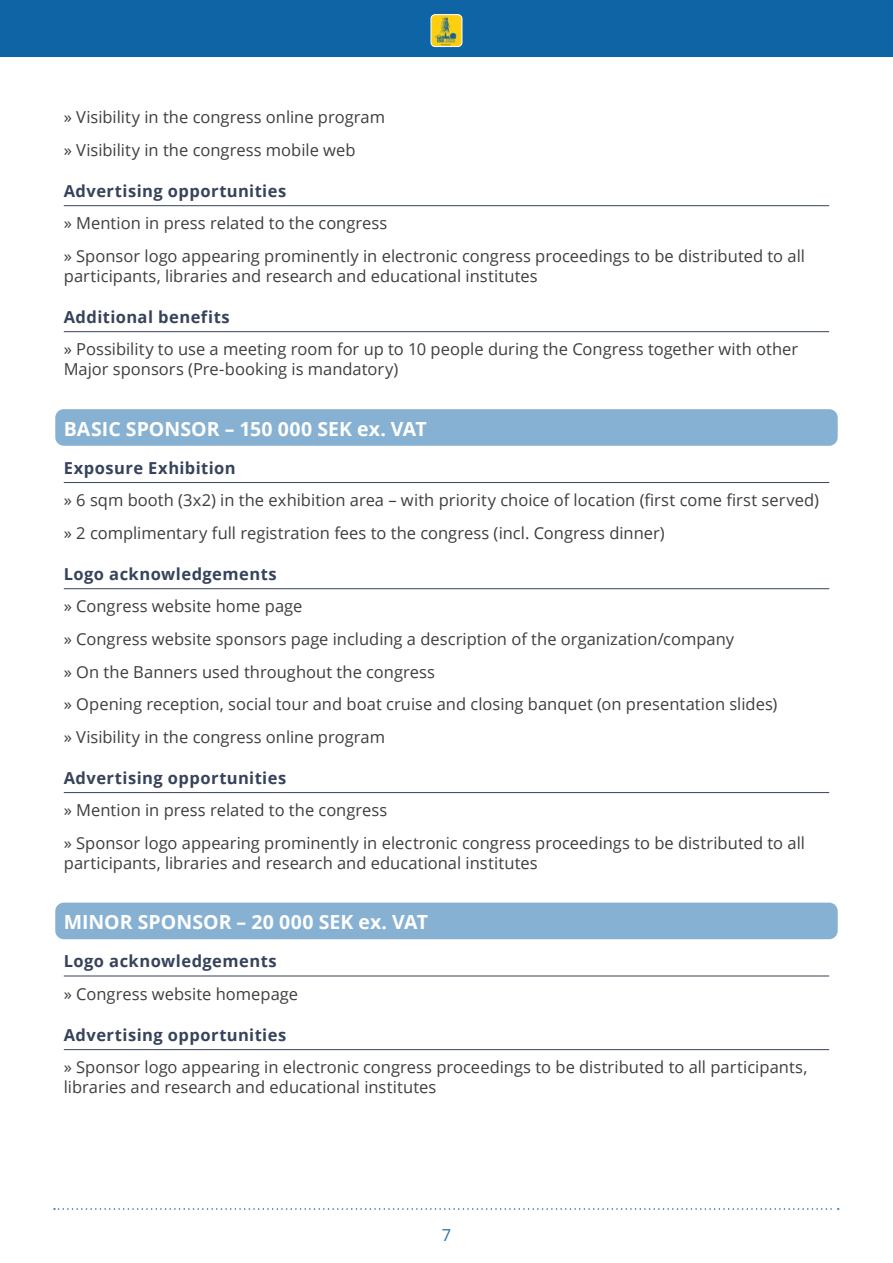
<style>
.page{position:relative;width:893px;height:1263px;background:#fff}
.page>*{position:absolute;margin:0;border:0;box-sizing:border-box;transform-origin:0 0}
.t1{font:700 19.5px "Open Sans";letter-spacing:.005em;color:#fff}
.t2{font:16.5px/32.5px "Open Sans";color:#3e3d40}
.t3{font:700 16.5px "Open Sans";letter-spacing:.025em;color:#36435b}
.t4{font:16.5px "Open Sans";color:#2774ae}
</style>
<div class="page">
<div style="left:0;top:0;width:893px;height:57px;background:#0f64a5"></div>
<img style="left:431px;top:15px;width:31px;height:32px">
<div style="left:431px;top:14px;width:31px;height:33px;border:1px solid #fff;border-radius:4px"></div>
<svg style="left:54px;top:1208px;width:785px;height:2px"></svg>
<hr style="left:64px;top:205px;width:765px;height:1px;background:#36435b">
<hr style="left:64px;top:331px;width:765px;height:1px;background:#36435b">
<div style="left:55px;top:409px;width:783px;height:37px;background:#87b1d2;border-radius:9px"></div>
<hr style="left:64px;top:482px;width:765px;height:1px;background:#36435b">
<hr style="left:64px;top:588px;width:765px;height:1px;background:#36435b">
<hr style="left:64px;top:792px;width:765px;height:1px;background:#36435b">
<div style="left:55px;top:903px;width:783px;height:36px;background:#87b1d2;border-radius:9px"></div>
<hr style="left:64px;top:975px;width:765px;height:1px;background:#36435b">
<hr style="left:64px;top:1049px;width:765px;height:1px;background:#36435b">
<p class="t2" style="left:64px;top:100px;width:323px">» Visibility in the congress online program » Visibility in the congress mobile web</p>
<p class="t3" style="left:64px;top:179px;width:224px">Advertising opportunities</p>
<p class="t2" style="left:64px;top:207px;width:743px">» Mention in press related to the congress<br>» Sponsor logo appearing prominently in electronic congress proceedings to be distributed to all</p>
<p class="t2" style="left:64px;top:259px;width:475px">participants, libraries and research and educational institutes</p>
<p class="t3" style="left:64px;top:305px;width:167px">Additional benefits</p>
<p class="t2" style="left:64px;top:339px;width:736px;line-height:19.8px">» Possibility to use a meeting room for up to 10 people during the Congress together with other<br>Major sponsors (Pre-booking is mandatory)</p>
<p class="t1" style="left:64px;top:415px;width:364px">BASIC SPONSOR – 150 000 SEK ex. VAT</p>
<p class="t3" style="left:64px;top:456px;width:173px">Exposure Exhibition</p>
<p class="t2" style="left:64px;top:483px;width:757px">» 6 sqm booth (3x2) in the exhibition area – with priority choice of location (first come first served) » 2 complimentary full registration fees to the congress (incl. Congress dinner)</p>
<p class="t3" style="left:64px;top:562px;width:214px">Logo acknowledgements</p>
<p class="t2" style="left:64px;top:590px;width:715px">» Congress website home page<br>» Congress website sponsors page including a description of the organization/company<br>» On the Banners used throughout the congress<br>» Opening reception, social tour and boat cruise and closing banquet (on presentation slides) » Visibility in the congress online program</p>
<p class="t3" style="left:64px;top:766px;width:224px">Advertising opportunities</p>
<p class="t2" style="left:64px;top:793px;width:743px">» Mention in press related to the congress<br>» Sponsor logo appearing prominently in electronic congress proceedings to be distributed to all</p>
<p class="t2" style="left:64px;top:846px;width:475px">participants, libraries and research and educational institutes</p>
<p class="t1" style="left:64px;top:908px;width:366px">MINOR SPONSOR – 20 000 SEK ex. VAT</p>
<p class="t3" style="left:64px;top:949px;width:214px">Logo acknowledgements</p>
<p class="t2" style="left:64px;top:977px;width:236px">» Congress website homepage</p>
<p class="t3" style="left:64px;top:1023px;width:224px">Advertising opportunities</p>
<p class="t2" style="left:64px;top:1057px;width:745px;line-height:19.8px">» Sponsor logo appearing in electronic congress proceedings to be distributed to all participants, libraries and research and educational institutes</p>
<p class="t4" style="left:442px;top:1223px;width:11px">7</p>
</div>
